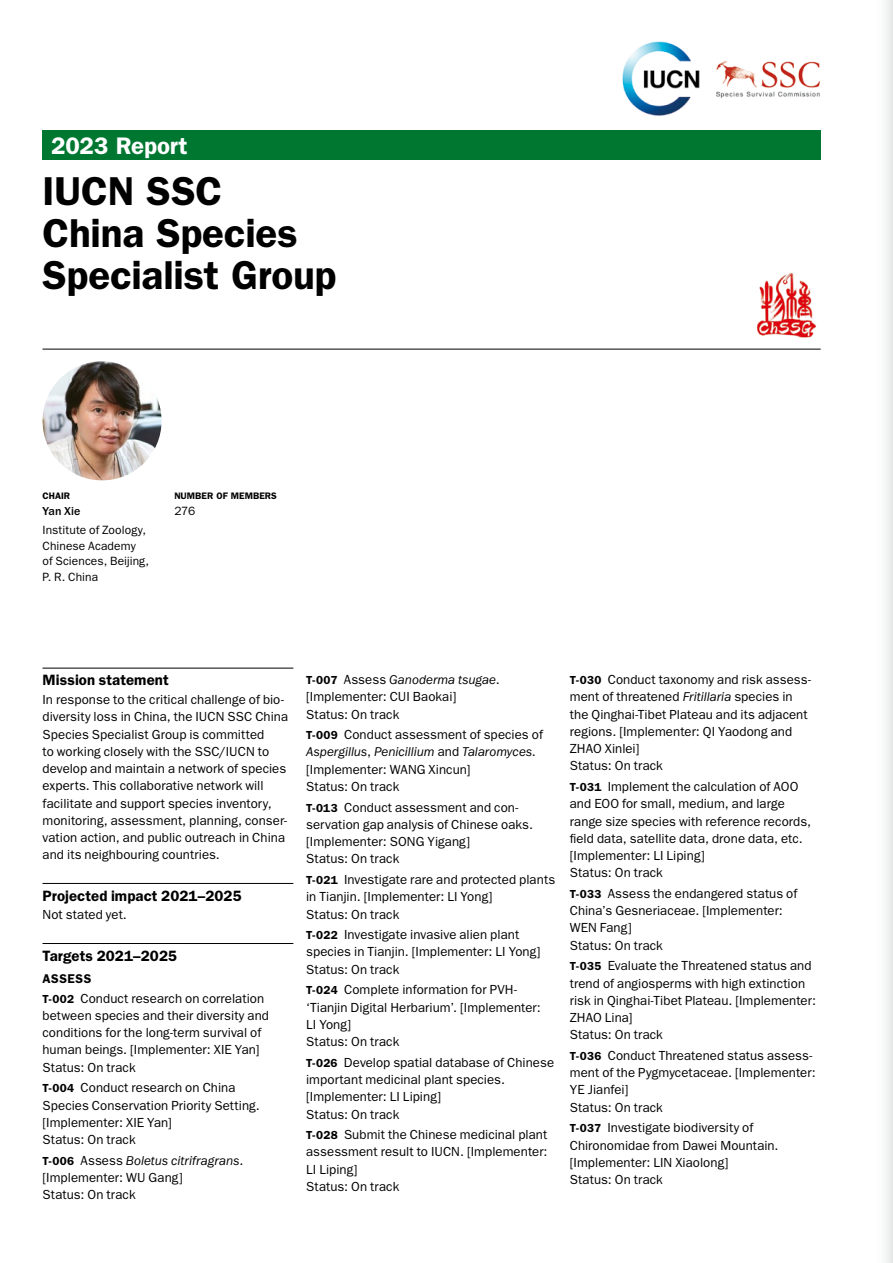
<style>
.page{position:relative;width:893px;height:1263px;background:#fff}
.page>*{position:absolute;margin:0;border:0;box-sizing:border-box;transform-origin:0 0}
.t1{font:600 40.5px/42px "ITC Franklin Gothic Std";letter-spacing:-.005em;color:#000}
.t2{font:600 24px "ITC Franklin Gothic Std";letter-spacing:-.005em;color:#fff}
.t3{font:600 15px "ITC Franklin Gothic Std";letter-spacing:.005em;color:#000}
.t4{font:13.2px/17.2px "ITC Franklin Gothic Std";letter-spacing:.005em;color:#000}
.t5{font:600 12.75px "ITC Franklin Gothic Std";letter-spacing:.05em;color:#000}
.t6{font:12px/15.8px "ITC Franklin Gothic Std";letter-spacing:.005em;color:#000}
.t7{font:500 12px "ITC Franklin Gothic Std";letter-spacing:.005em;color:#000}
.t8{font:600 9.45px "ITC Franklin Gothic Std";letter-spacing:.005em;color:#000}
.s1{font-weight:600;font-size:11.7px}
.s2{font-style:italic}
</style>
<div class="page">
<div style="left:872px;top:0;width:21px;height:1263px;background:linear-gradient(to bottom,#f7f8f8,#f7f8f8)"></div>
<div style="left:43px;top:131px;width:778px;height:29px;background:#007731"></div>
<img style="left:622px;top:41px;width:198px;height:75px">
<hr style="left:43px;top:349px;width:778px;height:1px;background:#000">
<img style="left:43px;top:361px;width:119px;height:119px;border-radius:60px">
<hr style="left:43px;top:668px;width:250px;height:1px;background:#000">
<hr style="left:43px;top:883px;width:250px;height:1px;background:#000">
<hr style="left:43px;top:943px;width:250px;height:1px;background:#000">
<img style="left:757px;top:272px;width:60px;height:66px">
<h2 class="t2" style="left:51px;top:131px;width:138px">2023 Report</h2>
<h1 class="t1" style="left:43px;top:170px;width:295px">IUCN SSC<br>China Species<br>Specialist Group</h1>
<p class="t8" style="left:43px;top:490px;width:29px">CHAIR</p>
<p class="t7" style="left:43px;top:504px;width:39px">Yan Xie</p>
<p class="t6" style="left:43px;top:522px;width:108px">Institute of Zoology,<br>Chinese Academy<br>of Sciences, Beijing,<br>P. R. China</p>
<p class="t8" style="left:174px;top:490px;width:104px">NUMBER OF MEMBERS</p>
<p class="t6" style="left:174px;top:503px;width:22px">276</p>
<p class="t3" style="left:43px;top:671px;width:128px">Mission statement</p>
<p class="t4" style="left:43px;top:691px;width:247px">In response to the critical challenge of bio&shy;diversity loss in China, the IUCN SSC China Species Specialist Group is committed<br>to working closely with the SSC/IUCN to develop and maintain a network of species experts. This collaborative network will facilitate and support species inventory, monitoring, assessment, planning, conser&shy;vation action, and public outreach in China and its neighbouring countries.</p>
<p class="t3" style="left:43px;top:887px;width:201px">Projected impact 2021–2025</p>
<p class="t4" style="left:43px;top:906px;width:86px">Not stated yet.</p>
<p class="t3" style="left:43px;top:947px;width:136px">Targets 2021–2025</p>
<p class="t5" style="left:43px;top:971px;width:51px">ASSESS</p>
<p class="t4" style="left:43px;top:989px;width:228px"><span class="s1">T-002</span> Conduct research on correlation between species and their diversity and conditions for the long-term survival of human beings. [Implementer: XIE Yan] Status: On track</p>
<p class="t4" style="left:43px;top:1079px;width:219px"><span class="s1">T-004</span> Conduct research on China<br>Species Conservation Priority Setting. [Implementer: XIE Yan]<br>Status: On track</p>
<p class="t4" style="left:43px;top:1152px;width:202px"><span class="s1">T-006</span> Assess <span class="s2">Boletus citrifragrans</span>. [Implementer: WU Gang]<br>Status: On track</p>
<p class="t4" style="left:306px;top:671px;width:195px"><span class="s1">T-007</span> Assess <span class="s2">Ganoderma tsugae</span>. [Implementer: CUI Baokai]<br>Status: On track</p>
<p class="t4" style="left:306px;top:726px;width:238px"><span class="s1">T-009</span> Conduct assessment of species of<br><span class="s2">Aspergillus</span>, <span class="s2">Penicillium</span> and <span class="s2">Talaromyces</span>. [Implementer: WANG Xincun]<br>Status: On track</p>
<p class="t4" style="left:306px;top:799px;width:228px"><span class="s1">T-013</span> Conduct assessment and con&shy;servation gap analysis of Chinese oaks. [Implementer: SONG Yigang]<br>Status: On track</p>
<p class="t4" style="left:306px;top:871px;width:251px"><span class="s1">T-021</span> Investigate rare and protected plants in Tianjin. [Implementer: LI Yong]<br>Status: On track</p>
<p class="t4" style="left:306px;top:926px;width:236px"><span class="s1">T-022</span> Investigate invasive alien plant species in Tianjin. [Implementer: LI Yong]<br>Status: On track</p>
<p class="t4" style="left:306px;top:981px;width:236px"><span class="s1">T-024</span> Complete information for PVH-‘Tianjin Digital Herbarium’. [Implementer:<br>LI Yong]<br>Status: On track</p>
<p class="t4" style="left:306px;top:1054px;width:249px"><span class="s1">T-026</span> Develop spatial database of Chinese important medicinal plant species. [Implementer: LI Liping]<br>Status: On track</p>
<p class="t4" style="left:306px;top:1126px;width:243px"><span class="s1">T-028</span> Submit the Chinese medicinal plant assessment result to IUCN. [Implementer:<br>LI Liping]<br>Status: On track</p>
<p class="t4" style="left:570px;top:671px;width:243px"><span class="s1">T-030</span> Conduct taxonomy and risk assess&shy;ment of threatened <span class="s2">Fritillaria</span> species in the Qinghai-Tibet Plateau and its adjacent regions. [Implementer: QI Yaodong and<br>ZHAO Xinlei]<br>Status: On track</p>
<p class="t4" style="left:570px;top:778px;width:243px"><span class="s1">T-031</span> Implement the calculation of AOO and EOO for small, medium, and large range size species with reference records, field data, satellite data, drone data, etc. [Implementer: LI Liping]<br>Status: On track</p>
<p class="t4" style="left:570px;top:885px;width:229px"><span class="s1">T-033</span> Assess the endangered status of<br>China’s Gesneriaceae. [Implementer:<br>WEN Fang]<br>Status: On track</p>
<p class="t4" style="left:570px;top:957px;width:248px"><span class="s1">T-035</span> Evaluate the Threatened status and trend of angiosperms with high extinction risk in Qinghai-Tibet Plateau. [Implementer:<br>ZHAO Lina]<br>Status: On track</p>
<p class="t4" style="left:570px;top:1047px;width:247px"><span class="s1">T-036</span> Conduct Threatened status assess&shy;ment of the Pygmycetaceae. [Implementer:<br>YE Jianfei]<br>Status: On track</p>
<p class="t4" style="left:570px;top:1119px;width:210px"><span class="s1">T-037</span> Investigate biodiversity of<br>Chironomidae from Dawei Mountain. [Implementer: LIN Xiaolong]<br>Status: On track</p>
</div>
